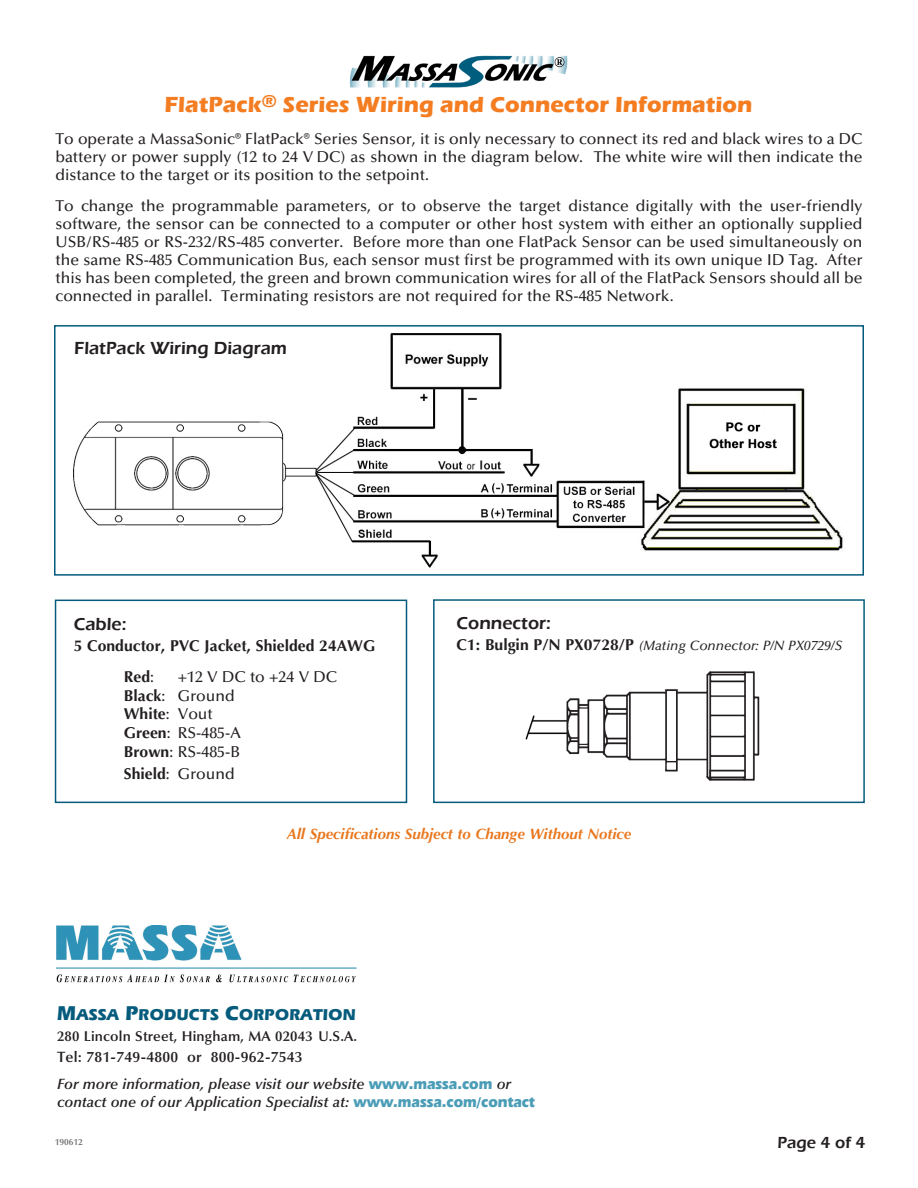
<style>
.page{position:relative;width:918px;height:1188px;background:#fff}
.page>*{position:absolute;margin:0;border:0;box-sizing:border-box;transform-origin:0 0}
.t1{font:700 22.5px "Eras ITC";color:#f47d21}
.t2{font:600 18px "Eras ITC";color:#231f20}
.t3{font:700 16.5px "Eras IT Cby BT";letter-spacing:.02em;color:#055b7c}
.t4{font:600 16.5px "Eras ITC";color:#231f20}
.t5{font:500 15.75px/18px "Optima LT Std";color:#231f20;text-align:justify}
.t6{font:700 15.75px "Optima LT Std";color:#231f20}
.t7{font:italic 600 15px/18px "Optima LT Std";color:#231f20}
.t8{font:italic 700 15px "Optima LT Std";color:#e9771e}
.t9{font:600 15px "Optima LT Std";letter-spacing:.01em;color:#231f20}
.t10{font:600 14.25px "Optima LT Std";letter-spacing:.01em;color:#231f20}
.t11{font:italic 500 13.5px "Optima LT Std";color:#231f20}
.t12{font:600 9px "Optima LT Std";color:#6c6d70}
.s1{font-weight:500}
.s2{font-weight:700}
.s3{font-weight:700;font-style:normal;font-size:15.75px}
.s4{font-size:21px}
.s5{font-family:"Eras IT Cby BT";font-weight:700;font-style:normal;color:#4b9db7}
</style>
<div class="page">
<img style="left:73px;top:333px;width:770px;height:235px">
<div style="left:54px;top:325px;width:810px;height:251px;border:2px solid #055b7c"></div>
<div style="left:73px;top:340px;width:245px;height:22px;background:#fff"></div>
<img style="left:56px;top:925px;width:301px;height:57px">
<div style="left:433px;top:599px;width:432px;height:204px;border:2px solid #055b7c"></div>
<div style="left:55px;top:600px;width:352px;height:203px;border:2px solid #055b7c"></div>
<img style="left:525px;top:671px;width:235px;height:110px">
<img style="left:349px;top:56px;width:218px;height:32px">
<p class="t1" style="left:164px;top:91px;width:589px">FlatPack<sup>®</sup> Series Wiring and Connector Information</p>
<p class="t5" style="left:56px;top:130px;width:809px">To operate a MassaSonic® FlatPack® Series Sensor, it is only necessary to connect its red and black wires to a DC battery or power supply (12 to 24 V DC) as shown in the diagram below. The white wire will then indicate the distance to the target or its position to the setpoint.</p>
<p class="t5" style="left:56px;top:198px;width:809px">To change the programmable parameters, or to observe the target distance digitally with the user-friendly software, the sensor can be connected to a computer or other host system with either an optionally supplied USB/RS-485 or RS-232/RS-485 converter. Before more than one FlatPack Sensor can be used simultaneously on the same RS-485 Communication Bus, each sensor must first be programmed with its own unique ID Tag. After this has been completed, the green and brown communication wires for all of the FlatPack Sensors should all be connected in parallel. Terminating resistors are not required for the RS-485 Network.</p>
<p class="t2" style="left:74px;top:338px;width:214px">FlatPack Wiring Diagram</p>
<p class="t2" style="left:74px;top:614px;width:54px">Cable:</p>
<p class="t6" style="left:74px;top:636px;width:303px">5 Conductor, PVC Jacket, Shielded 24AWG</p>
<p class="t6" style="left:124px;top:667px;width:32px">Red<span class="s1">:</span></p>
<p class="t5" style="left:178px;top:668px;width:161px">+12 V DC to +24 V DC</p>
<p class="t5" style="left:124px;top:687px;width:112px"><span class="s2">Black</span>: Ground</p>
<p class="t6" style="left:124px;top:705px;width:90px">White<span class="s1">: Vout</span></p>
<p class="t5" style="left:124px;top:724px;width:118px"><span class="s2">Green</span>: RS-485-A</p>
<p class="t5" style="left:124px;top:743px;width:118px"><span class="s2">Brown</span>: RS-485-B</p>
<p class="t5" style="left:124px;top:765px;width:112px"><span class="s2">Shield</span>: Ground</p>
<p class="t2" style="left:457px;top:613px;width:96px">Connector:</p>
<p class="t11" style="left:457px;top:637px;width:387px"><span class="s3">C1: Bulgin P/N PX0728/P</span> (Mating Connector: P/N PX0729/S</p>
<p class="t8" style="left:287px;top:825px;width:346px">All Specifications Subject to Change Without Notice</p>
<p class="t3" style="left:57px;top:1005px;width:300px"><span class="s4">M</span>ASSA <span class="s4">P</span>RODUCTS <span class="s4">C</span>ORPORATION</p>
<p class="t10" style="left:57px;top:1028px;width:302px">280 Lincoln Street, Hingham, MA 02043 U.S.A.</p>
<p class="t9" style="left:57px;top:1049px;width:247px">Tel: 781-749-4800 or 800-962-7543</p>
<p class="t7" style="left:57px;top:1075px;width:479px">For more information, please visit our website <span class="s5">www.massa.com</span> or contact one of our Application Specialist at: <span class="s5">www.massa.com/contact</span></p>
<p class="t12" style="left:55px;top:1136px;width:30px">190612</p>
<p class="t4" style="left:777px;top:1133px;width:90px">Page 4 of 4</p>
</div>
